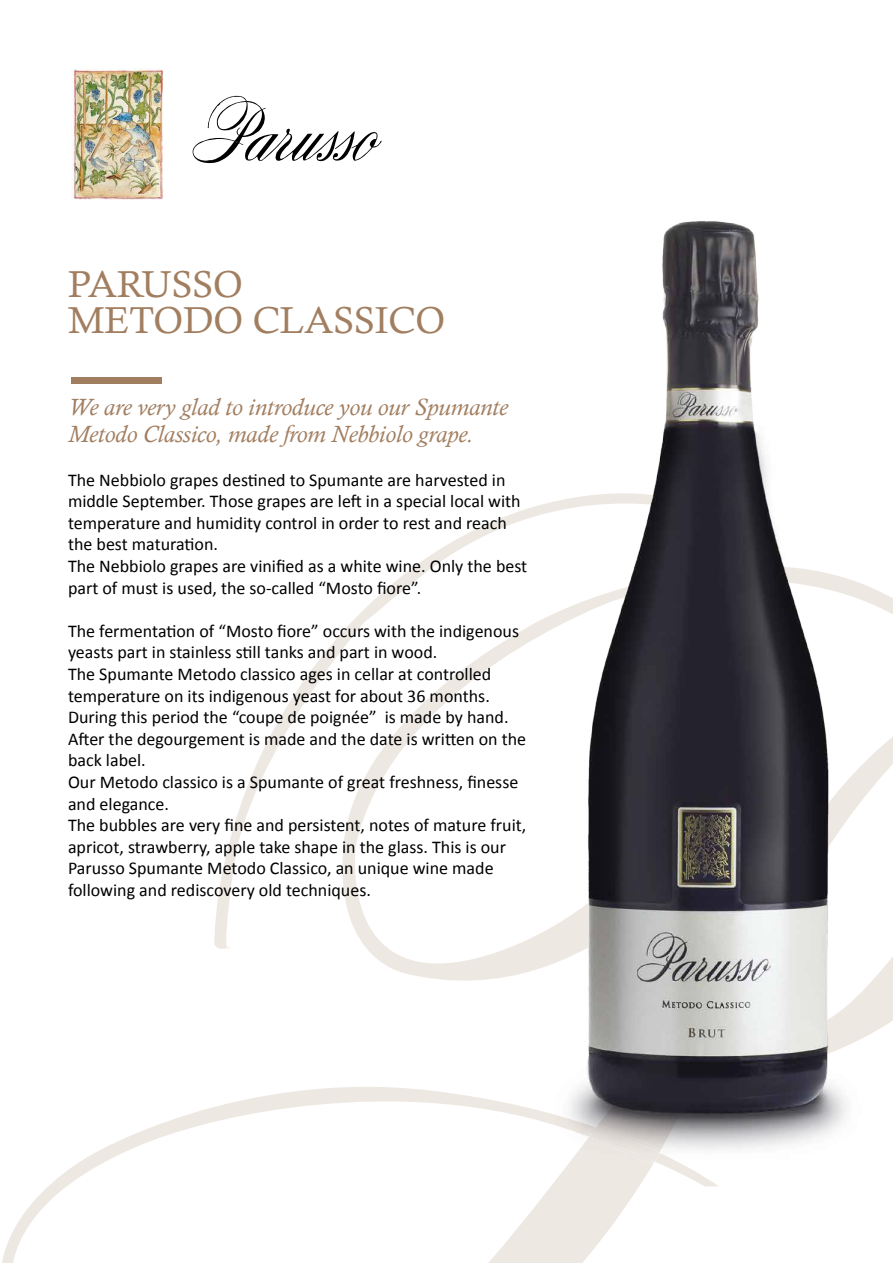
<style>
.page{position:relative;width:893px;height:1263px;background:#fff}
.page>*{position:absolute;margin:0;border:0;box-sizing:border-box;transform-origin:0 0}
.t1{font:37.5px/36px "Calisto";color:#a27e60}
.t2{font:italic 24px/27px "Calisto";color:#a27e60}
.t3{font:18px/21.6px "Calibri";color:#000}
</style>
<div class="page">
<svg style="left:214px;top:504px;width:329px;height:445px"></svg>
<svg style="left:333px;top:567px;width:210px;height:414px"></svg>
<svg style="left:879px;top:737px;width:14px;height:292px"></svg>
<svg style="left:2px;top:1087px;width:637px;height:176px"></svg>
<svg style="left:879px;top:591px;width:14px;height:23px"></svg>
<svg style="left:588px;top:1161px;width:130px;height:25px"></svg>
<img style="left:72px;top:68px;width:90px;height:131px">
<div style="left:71px;top:377px;width:91px;height:6px;background:#a27e60"></div>
<svg style="left:192px;top:95px;width:190px;height:69px"></svg>
<img style="left:543px;top:221px;width:336px;height:940px">
<h1 class="t1" style="left:68px;top:266px;width:379px">PARUSSO<br>METODO CLASSICO</h1>
<h2 class="t2" style="left:68px;top:394px;width:441px">We are very glad to introduce you our Spumante<br>Metodo Classico, made from Nebbiolo grape.</h2>
<p class="t3" style="left:68px;top:469px;width:461px">The Nebbiolo grapes destined to Spumante are harvested in middle September. Those grapes are left in a special local with temperature and humidity control in order to rest and reach the best maturation.<br>The Nebbiolo grapes are vinified as a white wine. Only the best part of must is used, the so-called “Mosto fiore”.</p>
<p class="t3" style="left:68px;top:620px;width:460px">The fermentation of “Mosto fiore” occurs with the indigenous yeasts part in stainless still tanks and part in wood.<br>The Spumante Metodo classico ages in cellar at controlled temperature on its indigenous yeast for about 36 months.<br>During this period the “coupe de poignée” is made by hand.<br>After the degourgement is made and the date is written on the back label.<br>Our Metodo classico is a Spumante of great freshness, finesse and elegance.<br>The bubbles are very fine and persistent, notes of mature fruit, apricot, strawberry, apple take shape in the glass. This is our Parusso Spumante Metodo Classico, an unique wine made following and rediscovery old techniques.</p>
</div>
